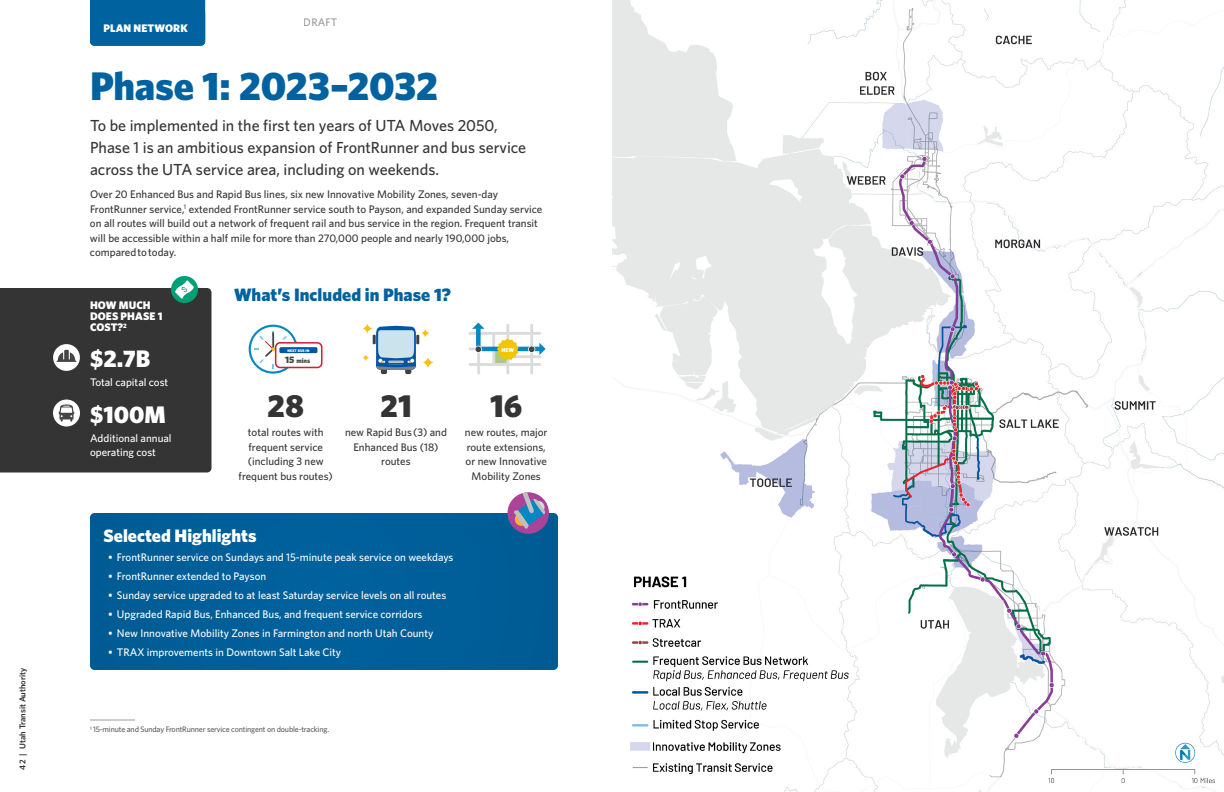
<style>
.page{position:relative;width:1224px;height:792px;background:#fff}
.page>*{position:absolute;margin:0;border:0;box-sizing:border-box;transform-origin:0 0}
.t1{font:900 40px "Whitney";letter-spacing:-.01em;color:#00629e}
.t2{font:900 32px "Whitney";color:#343434}
.t3{font:900 24px "Whitney";color:#fff}
.t4{font:900 18px "Whitney";color:#00629e}
.t5{font:900 18px "Whitney";letter-spacing:.005em;color:#fff}
.t6{font:500 16px/22px "Whitney";color:#343434}
.t7{font:500 11px/14.5px "Whitney";color:#343434;text-align:center}
.t8{font:500 11px/14.5px "Whitney";color:#fff}
.t9{font:900 11px/11px "Whitney";letter-spacing:.01em;color:#fff}
.t10{font:600 8.5px "Whitney";color:#343434}
.t11{font:500 8px "Whitney";letter-spacing:-.02em;color:#5d5d5d}
.t12{font:900 6.7px "Whitney";color:#454545}
.t13{font:900 5.7px "Whitney";color:#fff}
.t14{font:900 3.8px "Whitney";color:#fff}
.s1{font-size:9.5px}
</style>
<div class="page">
<svg style="left:90px;top:0;width:115px;height:45px"></svg>
<img style="left:612px;top:0;width:612px;height:792px">
<div style="left:90px;top:513px;width:468px;height:157px;background:#005e98"></div>
<div style="left:90px;top:9px;width:115px;height:37px;background:#00629e;border-radius:4px"></div>
<div style="left:507px;top:492px;width:42px;height:42px;background:#ab4399;border-radius:50%"></div>
<svg style="left:514px;top:492px;width:31px;height:37px"></svg>
<div style="left:0;top:288px;width:212px;height:184px;background:#343434"></div>
<div style="left:53px;top:344px;width:27px;height:27px;background:#fff;border-radius:50%"></div>
<svg style="left:57px;top:350px;width:19px;height:12px"></svg>
<div style="left:53px;top:400px;width:27px;height:27px;background:#fff;border-radius:50%"></div>
<svg style="left:59px;top:404px;width:15px;height:18px"></svg>
<div style="left:171px;top:276px;width:27px;height:27px;background:#00a076;border-radius:50%"></div>
<svg style="left:175px;top:280px;width:19px;height:19px"></svg>
<svg style="left:250px;top:326px;width:47px;height:47px"></svg>
<div style="left:249px;top:325px;width:49px;height:49px;border:2px solid #0587c2;border-radius:50%"></div>
<svg style="left:283px;top:336px;width:4px;height:4px"></svg>
<svg style="left:254px;top:331px;width:22px;height:37px"></svg>
<div style="left:276px;top:343px;width:46px;height:24px;background:#fff;border-radius:4px"></div>
<div style="left:275px;top:342px;width:48px;height:26px;border:2px solid #cf202f;border-radius:4px"></div>
<div style="left:279px;top:347px;width:38px;height:6px;background:#0055a4;border-radius:2px"></div>
<svg style="left:363px;top:324px;width:70px;height:50px"></svg>
<hr style="left:477px;top:326px;width:3px;height:49px;background:#dadcdc">
<hr style="left:506px;top:324px;width:3px;height:51px;background:#dadcdc">
<hr style="left:530px;top:324px;width:3px;height:51px;background:#dadcdc">
<svg style="left:469px;top:323px;width:77px;height:43px"></svg>
<hr style="left:90px;top:720px;width:45px;height:1px;background:#9a9a9a">
<p class="t10" style="left:17px;top:770px;width:103px;rotate:-90deg">42 | Utah Transit Authority</p>
<p class="t9" style="left:104px;top:23px;width:86px">PLAN NETWORK</p>
<p class="t7" style="left:304px;top:15px;width:35px">DRAFT</p>
<h1 class="t1" style="left:90px;top:59px;width:350px">Phase 1: 2023–2032</h1>
<h3 class="t6" style="left:90px;top:114px;width:438px">To be implemented in the first ten years of UTA Moves 2050,<br>Phase 1 is an ambitious expansion of FrontRunner and bus service across the UTA service area, including on weekends.</h3>
<p class="t7" style="left:90px;top:187px;width:454px;text-align:left">Over 20 Enhanced Bus and Rapid Bus lines, six new Innovative Mobility Zones, seven-day FrontRunner service,<sup>1</sup> extended FrontRunner service south to Payson, and expanded Sunday service on all routes will build out a network of frequent rail and bus service in the region. Frequent transit will be accessible within a half mile for more than 270,000 people and nearly 190,000 jobs, compared to today.</p>
<p class="t9" style="left:90px;top:300px;width:74px">HOW MUCH<br>DOES PHASE 1<br>COST?<sup>2</sup></p>
<h3 class="t3" style="left:90px;top:342px;width:62px">$2.7B</h3>
<p class="t8" style="left:90px;top:375px;width:80px">Total capital cost</p>
<h3 class="t3" style="left:90px;top:398px;width:77px">$100M</h3>
<p class="t8" style="left:90px;top:430px;width:83px">Additional annual operating cost</p>
<h3 class="t4" style="left:234px;top:282px;width:218px">What’s Included in Phase 1?</h3>
<p class="t14" style="left:287px;top:348px;width:23px">NEXT BUS IN</p>
<p class="t13" style="left:501px;top:346px;width:14px">NEW</p>
<p class="t12" style="left:285px;top:356px;width:26px"><span class="s1">15</span> mins</p>
<h2 class="t2" style="left:267px;top:384px;width:39px">28</h2>
<p class="t7" style="left:239px;top:425px;width:96px">total routes with frequent service (including 3 new frequent bus routes)</p>
<h2 class="t2" style="left:380px;top:384px;width:33px">21</h2>
<p class="t7" style="left:345px;top:425px;width:103px">new Rapid Bus (3) and<br>Enhanced Bus (18) routes</p>
<h2 class="t2" style="left:490px;top:384px;width:34px">16</h2>
<p class="t7" style="left:465px;top:425px;width:84px">new routes, major route extensions, or new Innovative<br>Mobility Zones</p>
<h3 class="t5" style="left:104px;top:524px;width:155px">Selected Highlights</h3>
<p class="t8" style="left:108px;top:550px;width:347px">• FrontRunner service on Sundays and 15-minute peak service on weekdays</p>
<p class="t8" style="left:108px;top:569px;width:160px">• FrontRunner extended to Payson</p>
<p class="t8" style="left:108px;top:588px;width:340px">• Sunday service upgraded to at least Saturday service levels on all routes</p>
<p class="t8" style="left:108px;top:607px;width:316px">• Upgraded Rapid Bus, Enhanced Bus, and frequent service corridors</p>
<p class="t8" style="left:108px;top:626px;width:327px">• New Innovative Mobility Zones in Farmington and north Utah County</p>
<p class="t8" style="left:108px;top:645px;width:235px">• TRAX improvements in Downtown Salt Lake City</p>
<p class="t11" style="left:90px;top:724px;width:241px"><sup>1</sup> 15-minute and Sunday FrontRunner service contingent on double-tracking.</p>
</div>
